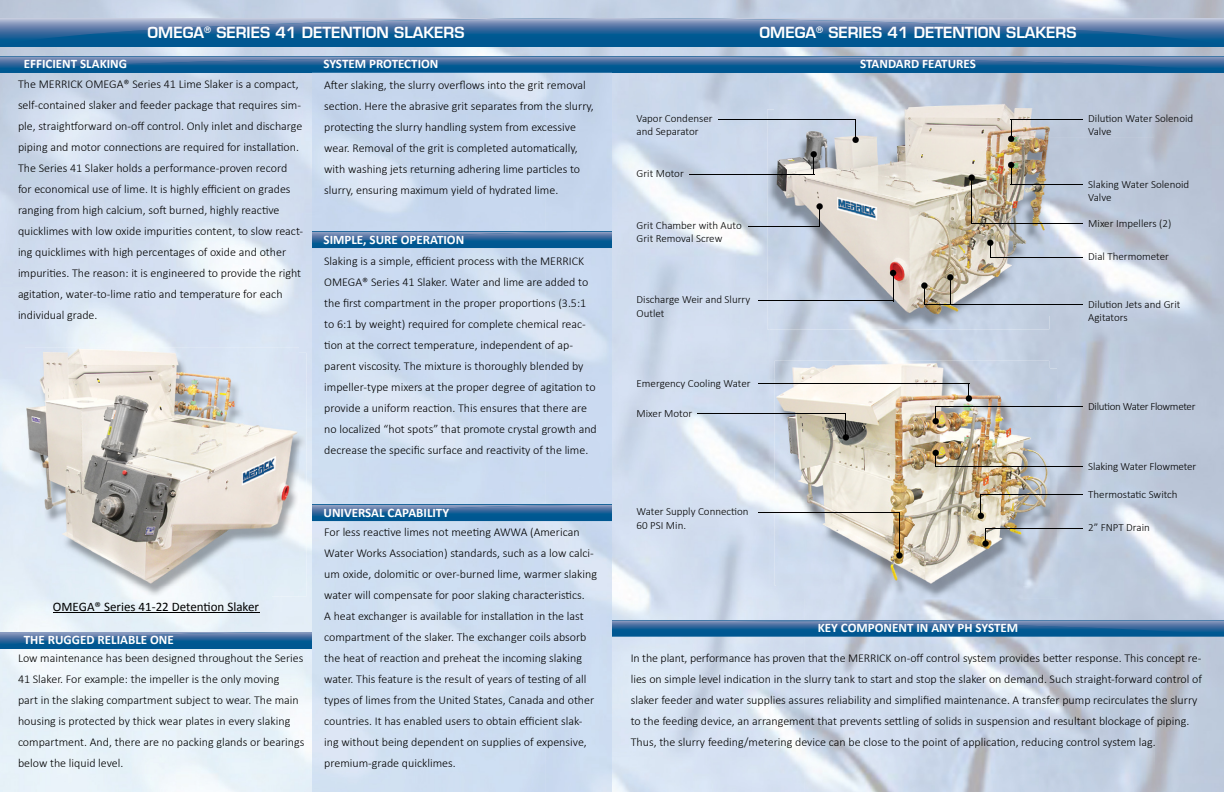
<style>
.page{position:relative;width:1224px;height:792px;background:#fff}
.page>*{position:absolute;margin:0;border:0;box-sizing:border-box;transform-origin:0 0}
.t1{font:700 15px "Euromode";color:#fff}
.t2{font:700 13px "Calibri";color:#fff}
.t3{font:13px "Calibri";color:#000}
.t4{font:300 12px/21px "Calibri";color:#000}
.t5{font:300 11px/13.2px "Calibri";color:#000}
.t6{font:300 11px "Calibri";letter-spacing:-.03em;color:#000}
</style>
<div class="page">
<img style="left:0;top:0;width:245px;height:379px">
<img style="left:245px;top:0;width:909px;height:57px">
<img style="left:1154px;top:0;width:70px;height:792px">
<img style="left:312px;top:73px;width:457px;height:719px">
<img style="left:0;top:379px;width:35px;height:413px">
<img style="left:280px;top:379px;width:32px;height:413px">
<img style="left:769px;top:379px;width:35px;height:413px">
<img style="left:35px;top:597px;width:245px;height:195px">
<img style="left:767px;top:110px;width:282px;height:219px">
<img style="left:775px;top:104px;width:274px;height:212px">
<img style="left:272px;top:353px;width:34px;height:244px">
<img style="left:25px;top:347px;width:274px;height:34px">
<img style="left:25px;top:381px;width:1px;height:205px">
<img style="left:26px;top:353px;width:273px;height:233px">
<img style="left:777px;top:586px;width:245px;height:13px">
<img style="left:775px;top:361px;width:274px;height:225px">
<img style="left:777px;top:369px;width:272px;height:217px">
<hr style="left:718px;top:119px;width:138px;height:1px;background:#000">
<svg style="left:852px;top:119px;width:7px;height:24px"></svg>
<svg style="left:969px;top:174px;width:6px;height:7px"></svg>
<hr style="left:689px;top:174px;width:125px;height:1px;background:#000">
<svg style="left:811px;top:151px;width:6px;height:24px"></svg>
<hr style="left:749px;top:226px;width:71px;height:1px;background:#000">
<svg style="left:816px;top:203px;width:7px;height:23px"></svg>
<hr style="left:758px;top:300px;width:135px;height:1px;background:#000">
<svg style="left:890px;top:270px;width:6px;height:31px"></svg>
<svg style="left:896px;top:552px;width:7px;height:7px"></svg>
<hr style="left:758px;top:383px;width:211px;height:1px;background:#000">
<svg style="left:966px;top:383px;width:6px;height:19px"></svg>
<hr style="left:697px;top:414px;width:149px;height:1px;background:#000">
<svg style="left:843px;top:414px;width:6px;height:27px"></svg>
<hr style="left:758px;top:512px;width:142px;height:1px;background:#000">
<hr style="left:899px;top:512px;width:1px;height:43px;background:#000">
<hr style="left:1011px;top:119px;width:72px;height:1px;background:#000">
<svg style="left:1008px;top:119px;width:6px;height:23px"></svg>
<hr style="left:1011px;top:184px;width:72px;height:1px;background:#000">
<svg style="left:1008px;top:162px;width:6px;height:23px"></svg>
<hr style="left:990px;top:257px;width:93px;height:1px;background:#000">
<svg style="left:987px;top:240px;width:6px;height:18px"></svg>
<hr style="left:924px;top:304px;width:159px;height:1px;background:#000">
<svg style="left:921px;top:282px;width:7px;height:23px"></svg>
<svg style="left:947px;top:274px;width:6px;height:30px"></svg>
<hr style="left:971px;top:223px;width:112px;height:1px;background:#000">
<hr style="left:971px;top:178px;width:1px;height:46px;background:#000">
<hr style="left:935px;top:406px;width:148px;height:1px;background:#000">
<svg style="left:933px;top:406px;width:6px;height:18px"></svg>
<hr style="left:935px;top:466px;width:148px;height:1px;background:#000">
<svg style="left:933px;top:450px;width:6px;height:16px"></svg>
<hr style="left:981px;top:494px;width:102px;height:1px;background:#000">
<svg style="left:978px;top:494px;width:6px;height:25px"></svg>
<hr style="left:985px;top:528px;width:98px;height:1px;background:#000">
<svg style="left:982px;top:528px;width:7px;height:19px"></svg>
<hr style="left:53px;top:612px;width:206px;height:1px;background:#000">
<svg style="left:0;top:18px;width:1224px;height:29px;background:#3871a2"></svg>
<img style="left:312px;top:73px;width:300px;height:1px">
<svg style="left:0;top:57px;width:1224px;height:16px;background:#29679c"></svg>
<svg style="left:596px;top:233px;width:16px;height:15px"></svg>
<img style="left:596px;top:232px;width:16px;height:1px">
<img style="left:312px;top:232px;width:284px;height:16px">
<svg style="left:596px;top:506px;width:16px;height:15px"></svg>
<img style="left:596px;top:505px;width:16px;height:1px">
<img style="left:312px;top:505px;width:284px;height:16px">
<svg style="left:0;top:632px;width:313px;height:16px"></svg>
<img style="left:295px;top:632px;width:17px;height:1px">
<img style="left:0;top:632px;width:295px;height:14px">
<img style="left:612px;top:637px;width:612px;height:1px">
<svg style="left:612px;top:620px;width:612px;height:17px;background:#2e6a9e"></svg>
<p class="t1" style="left:148px;top:23px;width:318px">OMEGA<sup>®</sup> SERIES 41 DETENTION SLAKERS</p>
<p class="t1" style="left:760px;top:23px;width:318px">OMEGA<sup>®</sup> SERIES 41 DETENTION SLAKERS</p>
<p class="t2" style="left:24px;top:56px;width:105px">EFFICIENT SLAKING</p>
<p class="t2" style="left:324px;top:56px;width:116px">SYSTEM PROTECTION</p>
<p class="t2" style="left:860px;top:56px;width:117px">STANDARD FEATURES</p>
<p class="t4" style="left:18px;top:74px;width:287px">The MERRICK OMEGA® Series 41 Lime Slaker is a compact, self-contained slaker and feeder package that requires sim&shy;ple, straightforward on-off control. Only inlet and discharge piping and motor connections are required for installation.<br>The Series 41 Slaker holds a performance-proven record for economical use of lime. It is highly efficient on grades ranging from high calcium, soft burned, highly reactive quicklimes with low oxide impurities content, to slow react&shy;ing quicklimes with high percentages of oxide and other impurities. The reason: it is engineered to provide the right agitation, water-to-lime ratio and temperature for each individual grade.</p>
<p class="t4" style="left:324px;top:75px;width:271px">After slaking, the slurry overflows into the grit removal section. Here the abrasive grit separates from the slurry, protecting the slurry handling system from excessive wear. Removal of the grit is completed automatically, with washing jets returning adhering lime particles to slurry, ensuring maximum yield of hydrated lime.</p>
<p class="t2" style="left:324px;top:231px;width:142px">SIMPLE, SURE OPERATION</p>
<p class="t4" style="left:324px;top:251px;width:274px">Slaking is a simple, efficient process with the MERRICK OMEGA® Series 41 Slaker. Water and lime are added to the first compartment in the proper proportions (3.5:1 to 6:1 by weight) required for complete chemical reac&shy;tion at the correct temperature, independent of ap&shy;parent viscosity. The mixture is thoroughly blended by impeller-type mixers at the proper degree of agitation to provide a uniform reaction. This ensures that there are no localized “hot spots” that promote crystal growth and decrease the specific surface and reactivity of the lime.</p>
<p class="t5" style="left:637px;top:111px;width:78px">Vapor Condenser and Separator</p>
<p class="t5" style="left:637px;top:167px;width:49px">Grit Motor</p>
<p class="t5" style="left:637px;top:219px;width:107px">Grit Chamber with Auto<br>Grit Removal Screw</p>
<p class="t5" style="left:637px;top:293px;width:115px">Discharge Weir and Slurry<br>Outlet</p>
<p class="t5" style="left:637px;top:376px;width:116px">Emergency Cooling Water</p>
<p class="t5" style="left:637px;top:406px;width:57px">Mixer Motor</p>
<p class="t5" style="left:1088px;top:111px;width:106px">Dilution Water Solenoid<br>Valve</p>
<p class="t5" style="left:1088px;top:177px;width:103px">Slaking Water Solenoid<br>Valve</p>
<p class="t5" style="left:1088px;top:216px;width:85px">Mixer Impellers (2)</p>
<p class="t5" style="left:1088px;top:250px;width:82px">Dial Thermometer</p>
<p class="t5" style="left:1088px;top:297px;width:94px">Dilution Jets and Grit<br>Agitators</p>
<p class="t6" style="left:1088px;top:400px;width:109px">Dilution Water Flowmeter</p>
<p class="t3" style="left:53px;top:599px;width:208px">OMEGA® Series 41-22 Detention Slaker</p>
<p class="t2" style="left:24px;top:631px;width:152px">THE RUGGED RELIABLE ONE</p>
<p class="t4" style="left:18px;top:647px;width:288px">Low maintenance has been designed throughout the Series 41 Slaker. For example: the impeller is the only moving<br>part in the slaking compartment subject to wear. The main housing is protected by thick wear plates in every slaking compartment. And, there are no packing glands or bearings below the liquid level.</p>
<p class="t2" style="left:324px;top:504px;width:127px">UNIVERSAL CAPABILITY</p>
<p class="t4" style="left:324px;top:521px;width:274px">For less reactive limes not meeting AWWA (American Water Works Association) standards, such as a low calci&shy;um oxide, dolomitic or over-burned lime, warmer slaking water will compensate for poor slaking characteristics.<br>A heat exchanger is available for installation in the last compartment of the slaker. The exchanger coils absorb the heat of reaction and preheat the incoming slaking water. This feature is the result of years of testing of all types of limes from the United States, Canada and other countries. It has enabled users to obtain efficient slak&shy;ing without being dependent on supplies of expensive, premium-grade quicklimes.</p>
<p class="t5" style="left:637px;top:505px;width:114px">Water Supply Connection<br>60 PSI Min.</p>
<p class="t2" style="left:818px;top:620px;width:202px">KEY COMPONENT IN ANY PH SYSTEM</p>
<p class="t5" style="left:1088px;top:459px;width:110px">Slaking Water Flowmeter</p>
<p class="t5" style="left:1088px;top:487px;width:91px">Thermostatic Switch</p>
<p class="t5" style="left:1088px;top:521px;width:63px">2” FNPT Drain</p>
<p class="t4" style="left:631px;top:647px;width:573px">In the plant, performance has proven that the MERRICK on-off control system provides better response. This concept re&shy;lies on simple level indication in the slurry tank to start and stop the slaker on demand. Such straight-forward control of slaker feeder and water supplies assures reliability and simplified maintenance. A transfer pump recirculates the slurry to the feeding device, an arrangement that prevents settling of solids in suspension and resultant blockage of piping.<br>Thus, the slurry feeding/metering device can be close to the point of application, reducing control system lag.</p>
</div>
